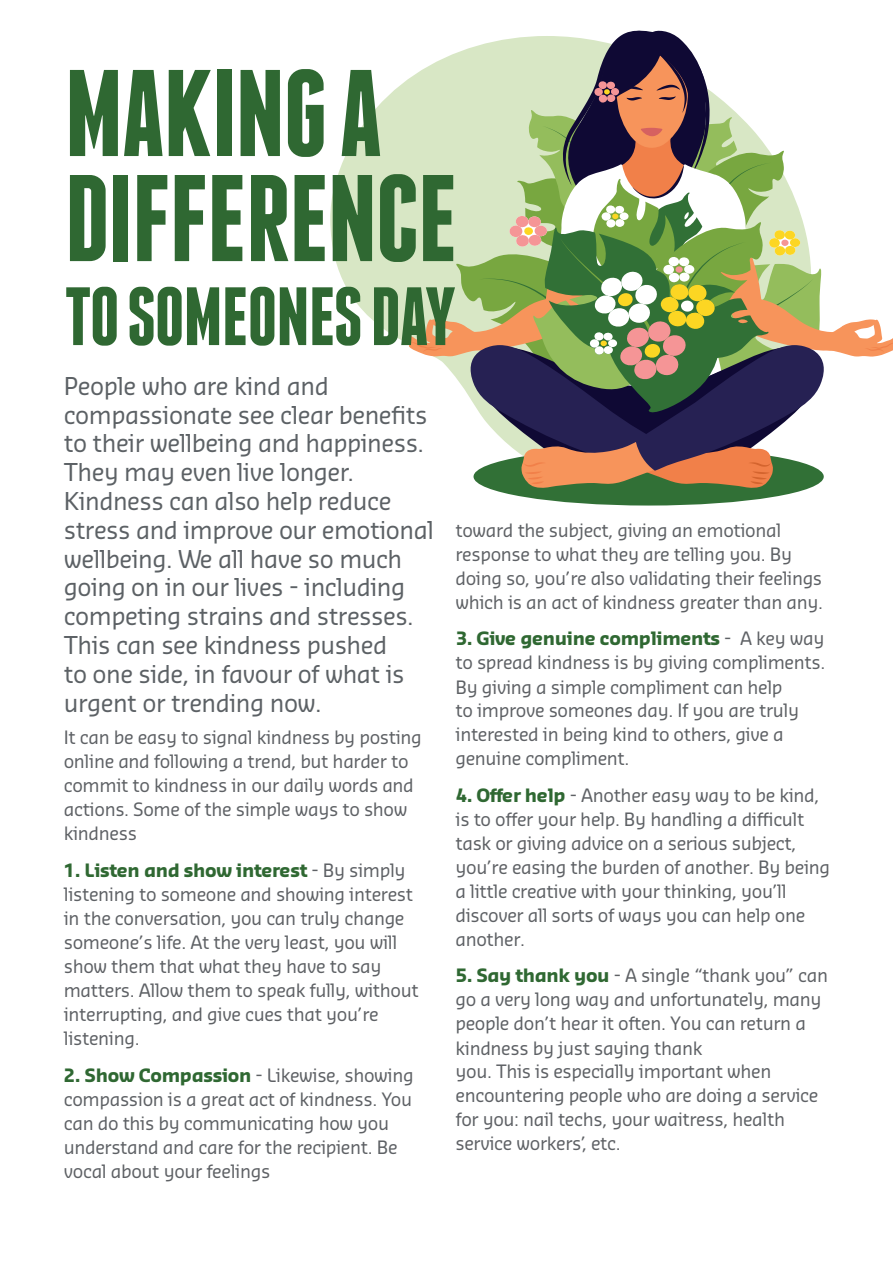
<style>
.page{position:relative;width:893px;height:1263px;background:#fff}
.page>*{position:absolute;margin:0;border:0;box-sizing:border-box;transform-origin:0 0}
.t1{font:700 123px/105px "Franchise";letter-spacing:-.025em;color:#2f6832}
.t2{font:700 82.5px "Franchise";letter-spacing:-.025em;color:#2f6832}
.t3{font:24px/28.8px "Sansa Pro";letter-spacing:-.02em;color:#5c6165}
.t4{font:18px/24px "Sansa Pro";letter-spacing:-.02em;color:#5e6165}
.s1{font-weight:700;color:#2f6832}
</style>
<div class="page">
<svg style="left:330px;top:82px;width:75px;height:260px;fill:#d8e7c5"></svg>
<div style="left:473px;top:448px;width:351px;height:57px;background:#317036;border-radius:50%"></div>
<svg style="left:405px;top:31px;width:488px;height:457px"></svg>
<h1 class="t1" style="left:64px;top:65px;width:396px">MAKING A<br>DIFFERENCE</h1>
<h2 class="t2" style="left:64px;top:274px;width:394px">TO SOMEONES DAY</h2>
<p class="t3" style="left:64px;top:371px;width:372px">People who are kind and compassionate see clear benefits to their wellbeing and happiness.<br>They may even live longer.<br>Kindness can also help reduce stress and improve our emotional wellbeing. We all have so much going on in our lives - including competing strains and stresses.<br>This can see kindness pushed<br>to one side, in favour of what is urgent or trending now.</p>
<p class="t4" style="left:64px;top:725px;width:360px">It can be easy to signal kindness by posting online and following a trend, but harder to commit to kindness in our daily words and actions. Some of the simple ways to show kindness</p>
<p class="t4" style="left:64px;top:857px;width:356px"><span class="s1">1. Listen and show interest</span> - By simply listening to someone and showing interest in the conversation, you can truly change someone’s life. At the very least, you will show them that what they have to say matters. Allow them to speak fully, without interrupting, and give cues that you’re listening.</p>
<p class="t4" style="left:64px;top:1062px;width:351px"><span class="s1">2. Show Compassion</span> - Likewise, showing compassion is a great act of kindness. You can do this by communicating how you understand and care for the recipient. Be vocal about your feelings</p>
<p class="t4" style="left:455px;top:517px;width:369px">toward the subject, giving an emotional response to what they are telling you. By doing so, you’re also validating their feelings which is an act of kindness greater than any.</p>
<p class="t4" style="left:455px;top:626px;width:371px"><span class="s1">3. Give genuine compliments</span> - A key way to spread kindness is by giving compliments.<br>By giving a simple compliment can help<br>to improve someones day. If you are truly interested in being kind to others, give a genuine compliment.</p>
<p class="t4" style="left:455px;top:782px;width:376px"><span class="s1">4. Offer help</span> - Another easy way to be kind, is to offer your help. By handling a difficult task or giving advice on a serious subject, you’re easing the burden of another. By being a little creative with your thinking, you’ll discover all sorts of ways you can help one another.</p>
<p class="t4" style="left:455px;top:963px;width:374px"><span class="s1">5. Say thank you</span> - A single “thank you” can go a very long way and unfortunately, many people don’t hear it often. You can return a kindness by just saying thank<br>you. This is especially important when encountering people who are doing a service for you: nail techs, your waitress, health service workers’, etc.</p>
</div>
